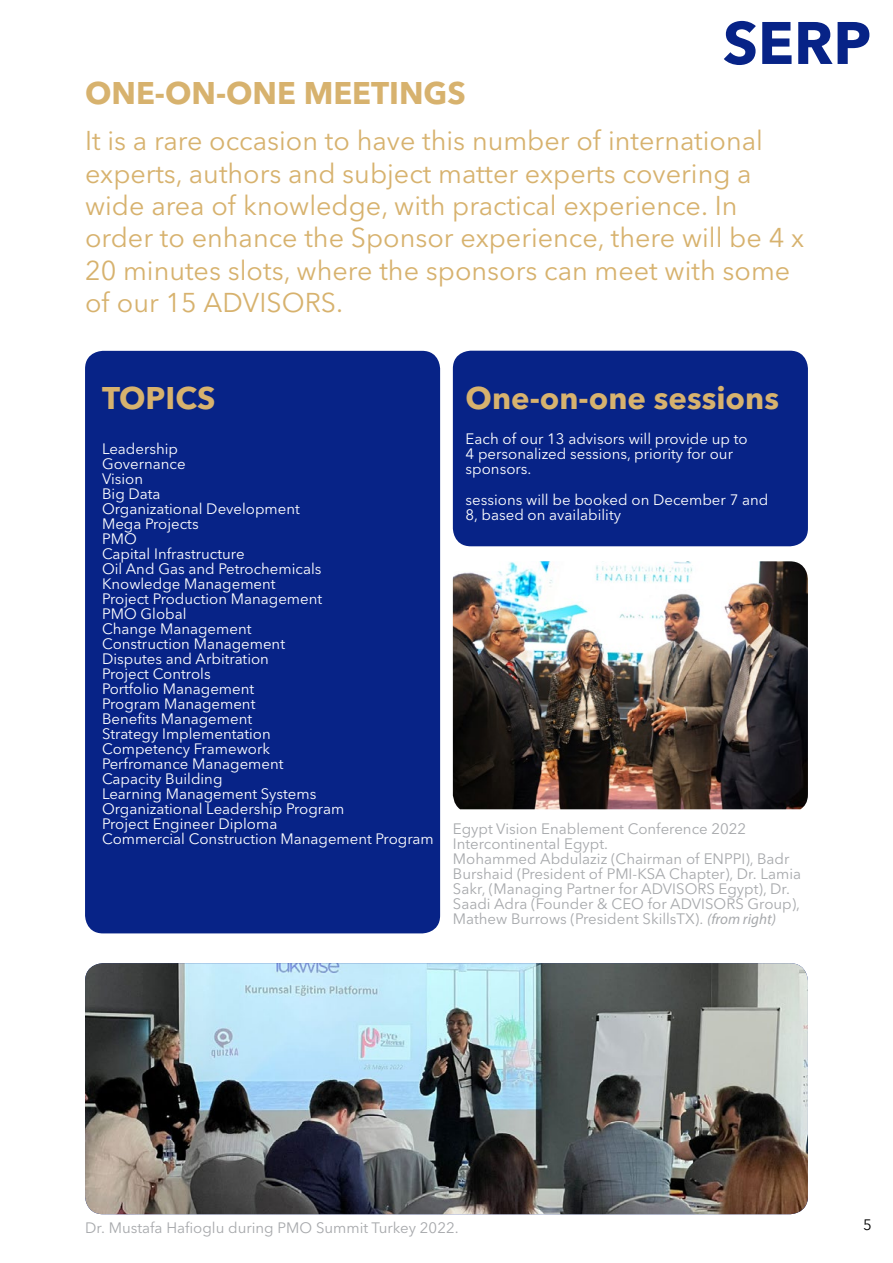
<style>
.page{position:relative;width:893px;height:1263px;background:#fff}
.page>*{position:absolute;margin:0;border:0;box-sizing:border-box;transform-origin:0 0}
.t1{font:700 59.25px "Avenir Next LT Pro";color:#072387}
.t2{font:700 31.05px "Avenir Next LT Pro";color:#d7b26e}
.t3{font:27px/32.4px "Avenir Next LT Pro";color:#d7b26e}
.t4{font:15px/15px "Avenir Next LT Pro";color:#fff}
.t5{font:15px/15px "Avenir Next LT Pro";color:#a7a9ac}
.t6{font:15px "Avenir Next LT Pro";color:#000}
.s1{font-family:"Myriad Pro";font-style:italic}
</style>
<div class="page">
<div style="left:85px;top:351px;width:355px;height:582px;background:#072387;border-radius:18px"></div>
<div style="left:453px;top:351px;width:355px;height:195px;background:#072387;border-radius:18px"></div>
<img style="left:85px;top:963px;width:723px;height:251px">
<img style="left:453px;top:561px;width:355px;height:248px">
<h1 class="t1" style="left:723px;top:7px;width:150px">SERP</h1>
<h2 class="t2" style="left:85px;top:74px;width:24px">ONE</h2>
<h2 class="t2" style="left:155px;top:74px;width:95px">-ON -ONE</h2>
<h2 class="t2" style="left:304px;top:74px;width:21px">MEETING</h2>
<h2 class="t2" style="left:448px;top:74px;width:20px">S</h2>
<p class="t3" style="left:85px;top:124px;width:721px">It is a rare occasion to have this number of international experts, authors and subject matter experts covering a wide area of knowledge, with practical experience. In order to enhance the Sponsor experience, there will be 4 x 20 minutes slots, where the sponsors can meet with some of our 15 ADVISORS.</p>
<h2 class="t2" style="left:102px;top:379px;width:115px">TOPICS</h2>
<h2 class="t2" style="left:466px;top:379px;width:315px">One-on-one sessions</h2>
<p class="t4" style="left:102px;top:441px;width:333px">Leadership<br>Governance<br>Vision<br>Big Data<br>Organizational Development<br>Mega Projects<br>PMO<br>Capital Infrastructure<br>Oil And Gas and Petrochemicals<br>Knowledge Management<br>Project Production Management<br>PMO Global<br>Change Management<br>Construction Management<br>Disputes and Arbitration<br>Project Controls<br>Portfolio Management<br>Program Management<br>Benefits Management<br>Strategy Implementation<br>Competency Framework<br>Perfromance Management<br>Capacity Building<br>Learning Management Systems<br>Organizational Leadership Program<br>Project Engineer Diploma<br>Commercial Construction Management Program</p>
<p class="t4" style="left:466px;top:431px;width:283px">Each of our 13 advisors will provide up to<br>4 personalized sessions, priority for our sponsors.</p>
<p class="t4" style="left:466px;top:492px;width:304px">sessions will be booked on December 7 and<br>8, based on availability</p>
<p class="t5" style="left:453px;top:821px;width:350px">Egypt Vision Enablement Conference 2022<br>Intercontinental Egypt.<br>Mohammed Abdulaziz (Chairman of ENPPI), Badr Burshaid (President of PMI-KSA Chapter), Dr. Lamia Sakr, (Managing Partner for ADVISORS Egypt), Dr.<br>Saadi Adra (Founder &amp; CEO for ADVISORS Group), Mathew Burrows (President SkillsTX). <span class="s1">(from right)</span></p>
<p class="t5" style="left:85px;top:1220px;width:375px">Dr. Mustafa Hafioglu during PMO Summit Turkey 2022.</p>
<p class="t6" style="left:863px;top:1215px;width:10px">5</p>
</div>
